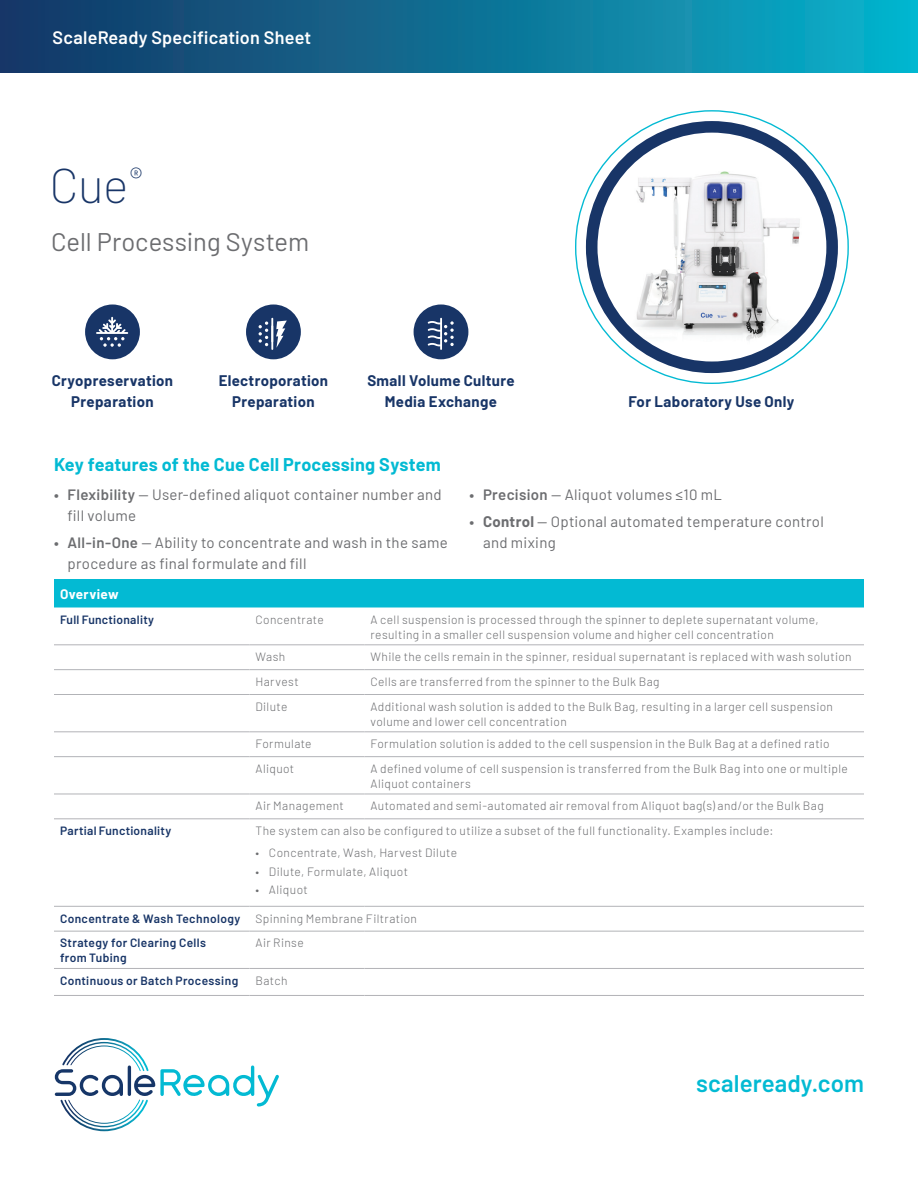
<style>
.page{position:relative;width:918px;height:1188px;background:#fff}
.page>*{position:absolute;margin:0;border:0;box-sizing:border-box;transform-origin:0 0}
.t1{font:200 48px "Barlow";color:#183567}
.t2{font:25.5px "Barlow";color:#6c6d70}
.t3{font:600 24px "Barlow";letter-spacing:.005em;color:#03bad3}
.t4{font:700 18px "Barlow";letter-spacing:.015em;color:#03bad3}
.t5{font:600 18px "Barlow";letter-spacing:.015em;color:#fff}
.t6{font:15px/21px "Barlow";letter-spacing:.02em;color:#6c6d70}
.t7{font:700 15px/21px "Barlow";letter-spacing:.025em;color:#183567;text-align:center}
.t8{font:700 13.5px "Barlow";letter-spacing:.025em;color:#fff}
.t9{font:300 12px/15px "Barlow";letter-spacing:.03em;color:#6c6d70}
.t10{font:600 12px/15px "Barlow";letter-spacing:.03em;color:#183567}
.s1{font-weight:600}
.s2{font-weight:700}
</style>
<div class="page">
<svg style="left:55px;top:1038px;width:224px;height:94px"></svg>
<div style="left:54px;top:579px;width:810px;height:29px;background:#03bad3"></div>
<hr style="left:54px;top:906px;width:195px;height:1px;background:#b2b3b7">
<hr style="left:249px;top:906px;width:116px;height:1px;background:#b2b3b7">
<hr style="left:364px;top:906px;width:500px;height:1px;background:#b2b3b7">
<hr style="left:54px;top:931px;width:195px;height:1px;background:#b2b3b7">
<hr style="left:249px;top:931px;width:116px;height:1px;background:#b2b3b7">
<hr style="left:364px;top:931px;width:500px;height:1px;background:#b2b3b7">
<hr style="left:54px;top:968px;width:195px;height:1px;background:#b2b3b7">
<hr style="left:249px;top:968px;width:116px;height:1px;background:#b2b3b7">
<hr style="left:364px;top:968px;width:500px;height:1px;background:#b2b3b7">
<hr style="left:54px;top:995px;width:195px;height:1px;background:#b2b3b7">
<hr style="left:249px;top:995px;width:116px;height:1px;background:#b2b3b7">
<hr style="left:364px;top:995px;width:500px;height:1px;background:#b2b3b7">
<hr style="left:54px;top:644px;width:195px;height:1px;background:#b2b3b7">
<hr style="left:249px;top:644px;width:116px;height:1px;background:#b2b3b7">
<hr style="left:364px;top:644px;width:500px;height:1px;background:#b2b3b7">
<hr style="left:54px;top:669px;width:195px;height:1px;background:#b2b3b7">
<hr style="left:249px;top:669px;width:116px;height:1px;background:#b2b3b7">
<hr style="left:364px;top:669px;width:500px;height:1px;background:#b2b3b7">
<hr style="left:54px;top:694px;width:195px;height:1px;background:#b2b3b7">
<hr style="left:249px;top:694px;width:116px;height:1px;background:#b2b3b7">
<hr style="left:364px;top:694px;width:500px;height:1px;background:#b2b3b7">
<hr style="left:54px;top:731px;width:195px;height:1px;background:#b2b3b7">
<hr style="left:249px;top:731px;width:116px;height:1px;background:#b2b3b7">
<hr style="left:364px;top:731px;width:500px;height:1px;background:#b2b3b7">
<hr style="left:54px;top:756px;width:195px;height:1px;background:#b2b3b7">
<hr style="left:249px;top:756px;width:116px;height:1px;background:#b2b3b7">
<hr style="left:364px;top:756px;width:500px;height:1px;background:#b2b3b7">
<hr style="left:54px;top:794px;width:195px;height:1px;background:#b2b3b7">
<hr style="left:249px;top:794px;width:116px;height:1px;background:#b2b3b7">
<hr style="left:364px;top:794px;width:500px;height:1px;background:#b2b3b7">
<hr style="left:54px;top:818px;width:195px;height:1px;background:#b2b3b7">
<hr style="left:249px;top:818px;width:116px;height:1px;background:#b2b3b7">
<hr style="left:364px;top:818px;width:500px;height:1px;background:#b2b3b7">
<div style="left:0;top:0;width:918px;height:73px;background:linear-gradient(to right,#163362,#09b2cb)"></div>
<img style="left:600px;top:127px;width:232px;height:240px">
<div style="left:586px;top:121px;width:252px;height:252px;border:12px solid #183567;border-radius:50%"></div>
<div style="left:85px;top:305px;width:55px;height:54px;background:#183567;border-radius:50%"></div>
<svg style="left:96px;top:317px;width:32px;height:30px"></svg>
<div style="left:414px;top:305px;width:54px;height:54px;background:#183567;border-radius:50%"></div>
<svg style="left:428px;top:318px;width:26px;height:32px"></svg>
<div style="left:246px;top:305px;width:55px;height:54px;background:#183567;border-radius:50%"></div>
<hr style="left:271px;top:318px;width:2px;height:32px;background:#fff">
<svg style="left:259px;top:321px;width:28px;height:27px"></svg>
<h3 class="t5" style="left:52px;top:24px;width:260px">ScaleReady Specification Sheet</h3>
<h1 class="t1" style="left:50px;top:151px;width:95px">Cue<sup>®</sup></h1>
<h2 class="t2" style="left:51px;top:223px;width:260px">Cell Processing System</h2>
<p class="t7" style="left:52px;top:368px;width:123px">Cryopreservation<br>Preparation</p>
<p class="t7" style="left:219px;top:368px;width:111px">Electroporation<br>Preparation</p>
<p class="t7" style="left:367px;top:368px;width:149px">Small Volume Culture<br>Media Exchange</p>
<p class="t7" style="left:629px;top:389px;width:167px">For Laboratory Use Only</p>
<h3 class="t4" style="left:54px;top:451px;width:388px">Key features of the Cue Cell Processing System</h3>
<p class="t6" style="left:68px;top:482px;width:376px;text-indent:-14px"><span class="s1">• Flexibility</span> — User-defined aliquot container number and fill volume</p>
<p class="t6" style="left:68px;top:531px;width:382px;text-indent:-14px"><span class="s1">• All-in-One</span> — Ability to concentrate and wash in the same procedure as final formulate and fill</p>
<p class="t6" style="left:470px;top:482px;width:254px"><span class="s1">• Precision</span> — Aliquot volumes ≤10 mL</p>
<p class="t6" style="left:483px;top:510px;width:342px;text-indent:-14px"><span class="s1">•</span> <span class="s2">Control</span> — Optional automated temperature control and mixing</p>
<p class="t8" style="left:60px;top:584px;width:60px">Overview</p>
<p class="t10" style="left:60px;top:611px;width:96px">Full Functionality</p>
<p class="t9" style="left:255px;top:611px;width:70px">Concentrate</p>
<p class="t9" style="left:371px;top:611px;width:450px">A cell suspension is processed through the spinner to deplete supernatant volume, resulting in a smaller cell suspension volume and higher cell concentration</p>
<p class="t9" style="left:255px;top:648px;width:31px">Wash</p>
<p class="t9" style="left:371px;top:648px;width:483px">While the cells remain in the spinner, residual supernatant is replaced with wash solution</p>
<p class="t9" style="left:255px;top:673px;width:45px">Harvest</p>
<p class="t9" style="left:371px;top:673px;width:291px">Cells are transferred from the spinner to the Bulk Bag</p>
<p class="t9" style="left:255px;top:698px;width:33px">Dilute</p>
<p class="t9" style="left:371px;top:698px;width:464px">Additional wash solution is added to the Bulk Bag, resulting in a larger cell suspension volume and lower cell concentration</p>
<p class="t9" style="left:255px;top:735px;width:58px">Formulate</p>
<p class="t9" style="left:371px;top:735px;width:461px">Formulation solution is added to the cell suspension in the Bulk Bag at a defined ratio</p>
<p class="t9" style="left:255px;top:760px;width:40px">Aliquot</p>
<p class="t9" style="left:371px;top:760px;width:479px">A defined volume of cell suspension is transferred from the Bulk Bag into one or multiple<br>Aliquot containers</p>
<p class="t9" style="left:255px;top:798px;width:90px">Air Management</p>
<p class="t9" style="left:371px;top:798px;width:455px">Automated and semi-automated air removal from Aliquot bag(s) and/or the Bulk Bag</p>
<p class="t10" style="left:60px;top:822px;width:113px">Partial Functionality</p>
<p class="t9" style="left:255px;top:822px;width:520px">The system can also be configured to utilize a subset of the full functionality. Examples include:</p>
<p class="t9" style="left:255px;top:844px;width:203px">• Concentrate, Wash, Harvest Dilute</p>
<p class="t9" style="left:255px;top:863px;width:154px">• Dilute, Formulate, Aliquot</p>
<p class="t9" style="left:255px;top:882px;width:54px">• Aliquot</p>
<p class="t10" style="left:60px;top:910px;width:182px">Concentrate &amp; Wash Technology</p>
<p class="t9" style="left:255px;top:910px;width:163px">Spinning Membrane Filtration</p>
<p class="t10" style="left:60px;top:935px;width:148px">Strategy for Clearing Cells from Tubing</p>
<p class="t9" style="left:255px;top:935px;width:50px">Air Rinse</p>
<p class="t10" style="left:60px;top:972px;width:180px">Continuous or Batch Processing</p>
<p class="t9" style="left:255px;top:972px;width:33px">Batch</p>
<h3 class="t3" style="left:696px;top:1066px;width:169px">scaleready.com</h3>
</div>
